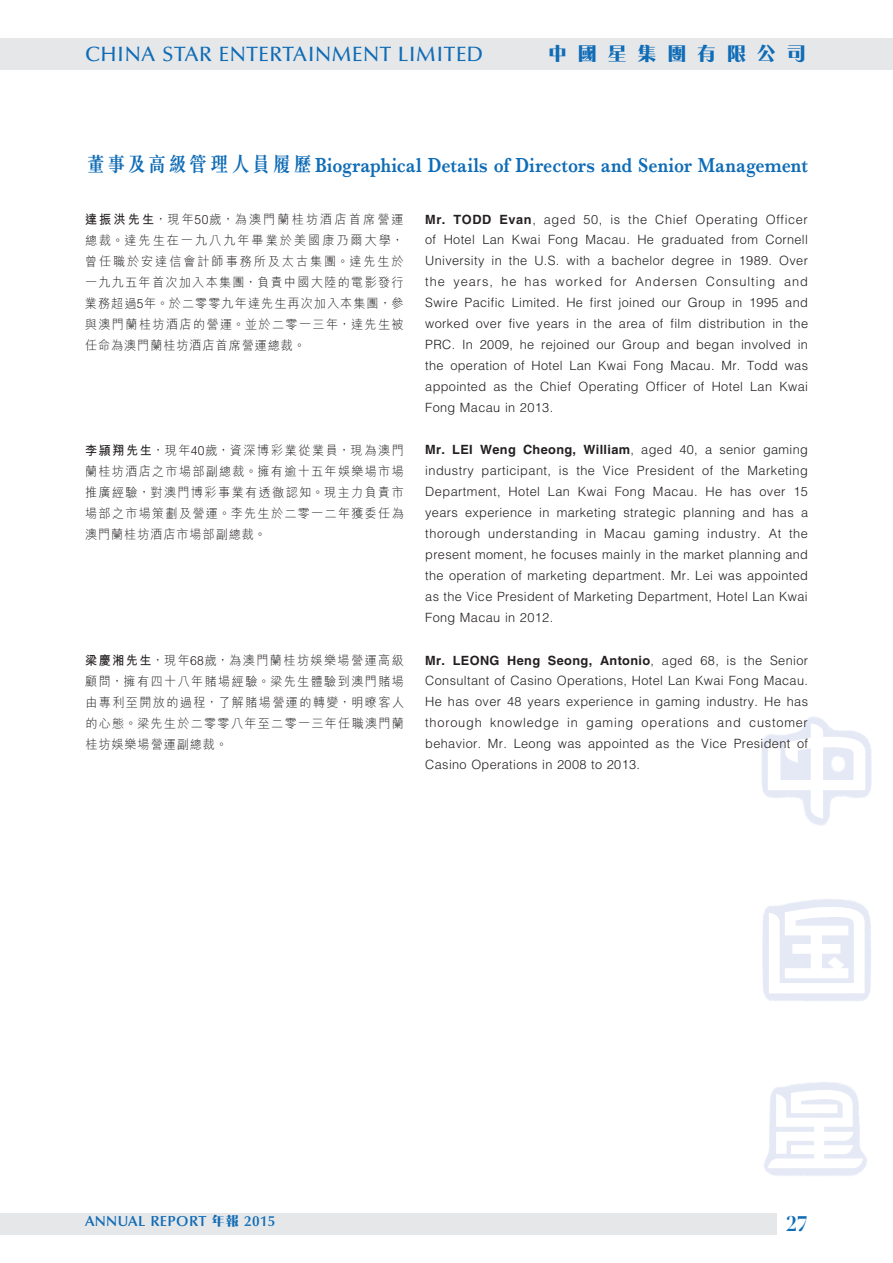
<style>
.page{position:relative;width:893px;height:1263px;background:#fff}
.page>*{position:absolute;margin:0;border:0;box-sizing:border-box;transform-origin:0 0}
.t1{font:700 21px "M Sung HK";letter-spacing:.01em;color:#0f6cb6;scale:.85 1}
.t2{font:500 20.85px "Optima LT Std";letter-spacing:.025em;color:#0f6cb6}
.t3{font:700 20.85px "Didot LT Std";color:#0f6cb6}
.t4{font:800 19.5px "M Razor HK";letter-spacing:.53em;color:#0f6cb6}
.t5{font:600 14.55px "Optima LT Std";letter-spacing:.025em;color:#0f6cb6}
.t6{font:300 12.75px/20.9px "Helvetica LT Std";letter-spacing:.03em;color:#231f20;text-align:justify}
.t7{font:300 12.75px/21px "M Hei HK";letter-spacing:.105em;color:#231f20;text-align:justify;scale:.95 1}
.s1{font-weight:700}
.s2{font-family:"Helvetica LT Std"}
.s3{font-family:"M Razor HK";font-weight:800;font-size:13.5px}
</style>
<div class="page">
<img style="left:693px;top:716px;width:179px;height:519px">
<div style="left:0;top:39px;width:893px;height:31px;background:#e6e7e9"></div>
<div style="left:0;top:1213px;width:776px;height:21px;background:#e6e7e9"></div>
<h2 class="t2" style="left:85px;top:42px;width:400px">CHINA STAR ENTERTAINMENT LIMITED</h2>
<h3 class="t4" style="left:548px;top:40px;width:260px">中國星集團有限公司</h3>
<h1 class="t1" style="left:87px;top:149px;width:850px">董事及高級管理人員履歷 Biographical Details of Directors and Senior Management</h1>
<p class="t7" style="left:85px;top:208px;width:337px"><span class="s1">達振洪先生</span>，現年<span class="s2">50</span>歲，為澳門蘭桂坊酒店首席營運總裁。達先生在一九八九年畢業於美國康乃爾大學，曾任職於安達信會計師事務所及太古集團。達先生於一九九五年首次加入本集團，負責中國大陸的電影發行業務超過<span class="s2">5</span>年。於二零零九年達先生再次加入本集團，參與澳門蘭桂坊酒店的營運。並於二零一三年，達先生被任命為澳門蘭桂坊酒店首席營運總裁。</p>
<p class="t6" style="left:425px;top:209px;width:384px"><span class="s1">Mr. TODD Evan</span>, aged 50, is the Chief Operating Officer of Hotel Lan Kwai Fong Macau. He graduated from Cornell University in the U.S. with a bachelor degree in 1989. Over the years, he has worked for Andersen Consulting and Swire Pacific Limited. He first joined our Group in 1995 and worked over five years in the area of film distribution in the PRC. In 2009, he rejoined our Group and began involved in the operation of Hotel Lan Kwai Fong Macau. Mr. Todd was appointed as the Chief Operating Officer of Hotel Lan Kwai Fong Macau in 2013.</p>
<p class="t6" style="left:425px;top:439px;width:384px"><span class="s1">Mr. LEI Weng Cheong, William</span>, aged 40, a senior gaming industry participant, is the Vice President of the Marketing Department, Hotel Lan Kwai Fong Macau. He has over 15 years experience in marketing strategic planning and has a thorough understanding in Macau gaming industry. At the present moment, he focuses mainly in the market planning and the operation of marketing department. Mr. Lei was appointed as the Vice President of Marketing Department, Hotel Lan Kwai Fong Macau in 2012.</p>
<p class="t6" style="left:425px;top:650px;width:384px"><span class="s1">Mr. LEONG Heng Seong, Antonio</span>, aged 68, is the Senior Consultant of Casino Operations, Hotel Lan Kwai Fong Macau.<br>He has over 48 years experience in gaming industry. He has thorough knowledge in gaming operations and customer behavior. Mr. Leong was appointed as the Vice President of Casino Operations in 2008 to 2013.</p>
<p class="t7" style="left:85px;top:439px;width:337px"><span class="s1">李頴翔先生</span>，現年<span class="s2">40</span>歲，資深博彩業從業員，現為澳門蘭桂坊酒店之市場部副總裁。擁有逾十五年娛樂場市場推廣經驗，對澳門博彩事業有透徹認知。現主力負責市場部之市場策劃及營運。李先生於二零一二年獲委任為澳門蘭桂坊酒店市場部副總裁。</p>
<p class="t7" style="left:85px;top:649px;width:337px"><span class="s1">梁慶湘先生</span>，現年<span class="s2">68</span>歲，為澳門蘭桂坊娛樂場營運高級顧問，擁有四十八年賭場經驗。梁先生體驗到澳門賭場由專利至開放的過程，了解賭場營運的轉變，明暸客人的心態。梁先生於二零零八年至二零一三年任職澳門蘭桂坊娛樂場營運副總裁。</p>
<p class="t5" style="left:85px;top:1213px;width:192px">ANNUAL REPORT <span class="s3">年報</span> 2015</p>
<h2 class="t3" style="left:786px;top:1210px;width:24px">27</h2>
</div>
